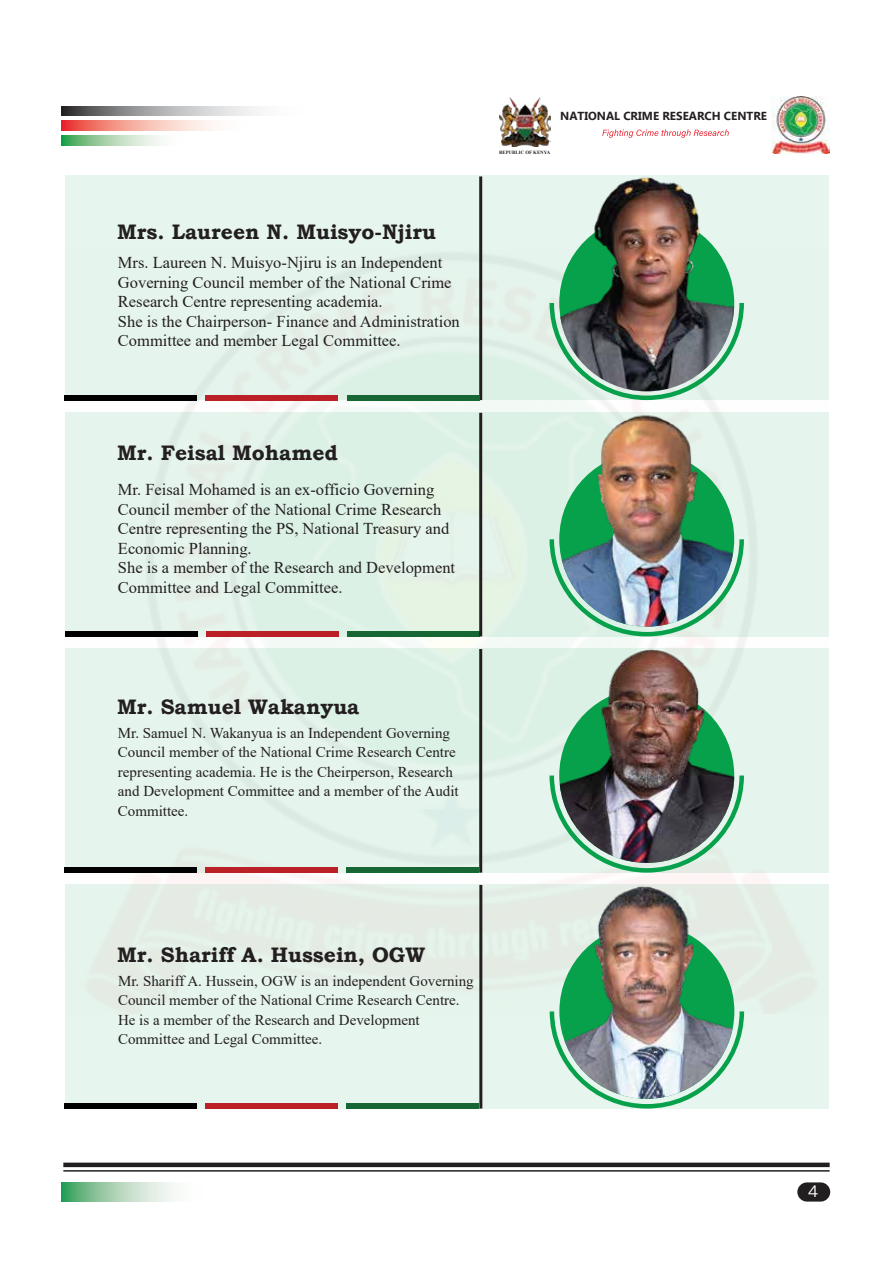
<style>
.page{position:relative;width:893px;height:1263px;background:#fff}
.page>*{position:absolute;margin:0;border:0;box-sizing:border-box;transform-origin:0 0}
.t1{font:700 21px "Bookman Old Style";color:#231f20}
.t2{font:16.5px/19.5px "Times New Roman";color:#231f20}
.t3{font:16.5px "Acherus Grotesque";color:#fff}
.t4{font:15px/19.5px "Times New Roman";color:#231f20}
.t5{font:700 11.55px "Ebrima";color:#231f20}
.t6{font:700 4.8px "Times New Roman";color:#231f20}
</style>
<div class="page">
<img style="left:65px;top:400px;width:764px;height:484px">
<div style="left:65px;top:176px;width:764px;height:224px;background:#e5f4ec"></div>
<hr style="left:479px;top:176px;width:3px;height:224px;background:#231f20">
<svg style="left:549px;top:303px;width:195px;height:97px"></svg>
<div style="left:65px;top:412px;width:764px;height:224px;background:#e5f3e7"></div>
<img style="left:559px;top:408px;width:175px;height:131px">
<img style="left:549px;top:539px;width:195px;height:97px">
<div style="left:65px;top:395px;width:132px;height:5px;background:#000"></div>
<div style="left:206px;top:395px;width:132px;height:5px;background:#ba2025"></div>
<div style="left:347px;top:395px;width:132px;height:5px;background:#176734"></div>
<div style="left:65px;top:648px;width:764px;height:225px;background:#e5f4ec"></div>
<img style="left:559px;top:637px;width:175px;height:138px">
<img style="left:549px;top:775px;width:195px;height:98px">
<div style="left:65px;top:884px;width:764px;height:224px;background:#e5f4ec"></div>
<hr style="left:479px;top:885px;width:3px;height:223px;background:#231f20">
<img style="left:559px;top:883px;width:175px;height:216px;border-radius:87px">
<img style="left:559px;top:169px;width:175px;height:222px;border-radius:87px">
<img style="left:550px;top:1011px;width:194px;height:97px">
<div style="left:65px;top:631px;width:133px;height:5px;background:#000"></div>
<div style="left:206px;top:631px;width:133px;height:5px;background:#ba2025"></div>
<div style="left:347px;top:631px;width:133px;height:5px;background:#176734"></div>
<hr style="left:479px;top:413px;width:3px;height:223px;background:#231f20">
<div style="left:64px;top:867px;width:133px;height:5px;background:#000"></div>
<div style="left:205px;top:867px;width:133px;height:5px;background:#ba2025"></div>
<div style="left:346px;top:867px;width:133px;height:5px;background:#176734"></div>
<div style="left:64px;top:1103px;width:133px;height:5px;background:#000"></div>
<div style="left:205px;top:1103px;width:133px;height:5px;background:#ba2025"></div>
<div style="left:346px;top:1103px;width:133px;height:5px;background:#176734"></div>
<hr style="left:479px;top:649px;width:3px;height:224px;background:#231f20">
<div style="left:63px;top:1162px;width:767px;height:5px;background:#231f20"></div>
<hr style="left:63px;top:1170px;width:767px;height:1px;background:#231f20">
<div style="left:797px;top:1182px;width:33px;height:19px;background:#231f20;border-radius:10px"></div>
<svg style="left:62px;top:1182px;width:112px;height:19px"></svg>
<img style="left:499px;top:98px;width:51px;height:48px">
<img style="left:772px;top:96px;width:58px;height:58px">
<svg style="left:602px;top:129px;width:127px;height:9px"></svg>
<svg style="left:62px;top:106px;width:197px;height:10px"></svg>
<svg style="left:62px;top:121px;width:153px;height:10px"></svg>
<svg style="left:62px;top:136px;width:98px;height:9px"></svg>
<p class="t1" style="left:117px;top:216px;width:320px">Mrs. Laureen N. Muisyo-Njiru</p>
<p class="t2" style="left:118px;top:252px;width:343px">Mrs. Laureen N. Muisyo-Njiru is an Independent Governing Council member of the National Crime Research Centre representing academia.<br>She is the Chairperson- Finance and Administration Committee and member Legal Committee.</p>
<p class="t1" style="left:117px;top:438px;width:222px">Mr. Feisal Mohamed</p>
<p class="t2" style="left:118px;top:480px;width:339px">Mr. Feisal Mohamed is an ex-officio Governing Council member of the National Crime Research Centre representing the PS, National Treasury and Economic Planning.<br>She is a member of the Research and Development Committee and Legal Committee.</p>
<p class="t5" style="left:560px;top:107px;width:208px">NATIONAL CRIME RESEARCH CENTRE</p>
<p class="t6" style="left:499px;top:149px;width:53px">REPUBLIC OF KENYA</p>
<p class="t1" style="left:117px;top:692px;width:244px">Mr. Samuel Wakanyua</p>
<p class="t4" style="left:118px;top:722px;width:342px">Mr. Samuel N. Wakanyua is an Independent Governing Council member of the National Crime Research Centre representing academia. He is the Cheirperson, Research and Development Committee and a member of the Audit Committee.</p>
<p class="t1" style="left:117px;top:940px;width:309px">Mr. Shariff A. Hussein, OGW</p>
<p class="t4" style="left:118px;top:970px;width:357px">Mr. Shariff A. Hussein, OGW is an independent Governing Council member of the National Crime Research Centre.<br>He is a member of the Research and Development Committee and Legal Committee.</p>
<p class="t3" style="left:808px;top:1177px;width:12px">4</p>
</div>
